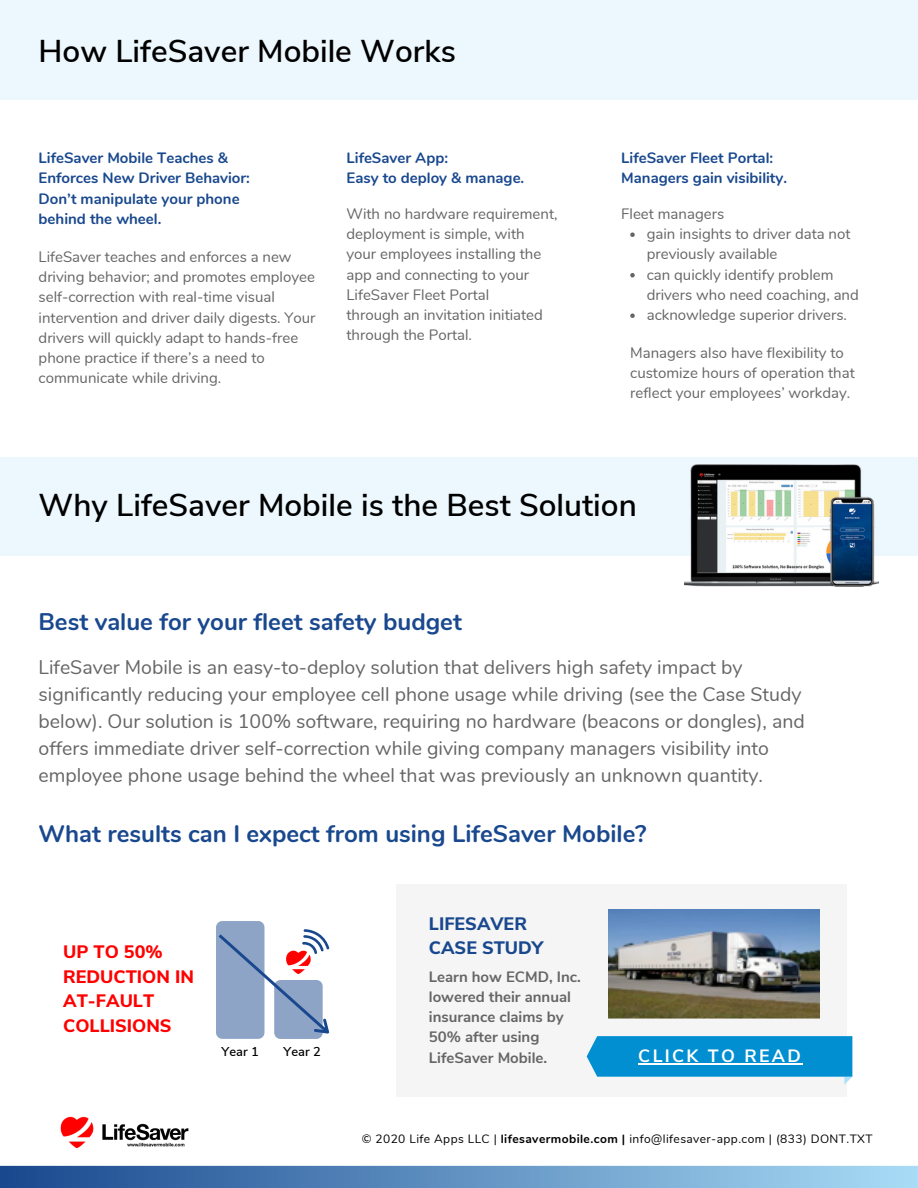
<style>
.page{position:relative;width:918px;height:1188px;background:#fff}
.page>*{position:absolute;margin:0;border:0;box-sizing:border-box;transform-origin:0 0}
.t1{font:600 31.5px "Nunito Sans";color:#000}
.t2{font:700 24px "Nunito";color:#19488e}
.t3{font:19.5px/27px "Nunito";color:#656565}
.t4{font:800 18px/24.8px "Nunito Sans";color:#f00}
.t5{font:800 18px/24.8px "Nunito Sans";color:#19488e}
.t6{font:700 17.85px "Nunito Sans";letter-spacing:.13em;color:#fff}
.t7{font:15px/20.2px "Nunito";color:#656565}
.t8{font:700 15px/20.2px "Nunito";color:#19488e}
.t9{font:700 15px/20.2px "Nunito Sans";color:#656565}
.t10{font:600 12.75px "Nunito Sans";color:#000}
.t11{font:12px "Nunito";letter-spacing:.035em;color:#000}
.s1{font-weight:700}
</style>
<div class="page">
<img style="left:60px;top:1116px;width:129px;height:33px">
<svg style="left:0;top:1166px;width:918px;height:22px;background:#6091c1"></svg>
<div style="left:0;top:0;width:918px;height:99px;background:#ecf8fd"></div>
<div style="left:0;top:457px;width:918px;height:99px;background:#ecf8fd"></div>
<div style="left:216px;top:921px;width:48px;height:118px;background:#8da4c7;border-radius:6px"></div>
<svg style="left:216px;top:929px;width:114px;height:110px"></svg>
<div style="left:396px;top:884px;width:451px;height:213px;background:#f5f5f5"></div>
<img style="left:609px;top:909px;width:210px;height:110px">
<svg style="left:587px;top:1036px;width:265px;height:49px"></svg>
<img style="left:684px;top:465px;width:195px;height:121px">
<svg style="left:630px;top:232px;width:5px;height:5px"></svg>
<svg style="left:630px;top:273px;width:5px;height:4px"></svg>
<svg style="left:630px;top:313px;width:5px;height:5px"></svg>
<hr style="left:638px;top:1063px;width:165px;height:1px;background:#fff">
<h1 class="t1" style="left:39px;top:31px;width:419px">How LifeSaver Mobile Works</h1>
<p class="t8" style="left:39px;top:148px;width:213px">LifeSaver Mobile Teaches &amp;<br>Enforces New Driver Behavior:<br>Don’t manipulate your phone behind the wheel.</p>
<p class="t8" style="left:347px;top:148px;width:179px">LifeSaver App:<br>Easy to deploy &amp; manage.</p>
<p class="t7" style="left:347px;top:204px;width:213px">With no hardware requirement, deployment is simple, with your employees installing the app and connecting to your<br>LifeSaver Fleet Portal<br>through an invitation initiated through the Portal.</p>
<p class="t7" style="left:39px;top:247px;width:278px">LifeSaver teaches and enforces a new driving behavior; and promotes employee self-correction with real-time visual intervention and driver daily digests. Your drivers will quickly adapt to hands-free phone practice if there’s a need to communicate while driving.</p>
<p class="t8" style="left:621px;top:148px;width:167px">LifeSaver Fleet Portal:<br>Managers gain visibility.</p>
<p class="t7" style="left:621px;top:204px;width:104px">Fleet managers</p>
<p class="t7" style="left:647px;top:224px;width:214px">gain insights to driver data not previously available<br>can quickly identify problem drivers who need coaching, and acknowledge superior drivers.</p>
<p class="t7" style="left:630px;top:343px;width:226px">Managers also have flexibility to customize hours of operation that reflect your employees’ workday.</p>
<h1 class="t1" style="left:39px;top:484px;width:600px">Why LifeSaver Mobile is the Best Solution</h1>
<h2 class="t2" style="left:39px;top:606px;width:425px">Best value for your fleet safety budget</h2>
<p class="t3" style="left:39px;top:654px;width:768px">LifeSaver Mobile is an easy-to-deploy solution that delivers high safety impact by significantly reducing your employee cell phone usage while driving (see the Case Study below). Our solution is 100% software, requiring no hardware (beacons or dongles), and offers immediate driver self-correction while giving company managers visibility into employee phone usage behind the wheel that was previously an unknown quantity.</p>
<h2 class="t2" style="left:39px;top:818px;width:609px">What results can I expect from using LifeSaver Mobile?</h2>
<p class="t4" style="left:63px;top:940px;width:132px">UP TO 50%<br>REDUCTION IN<br>AT-FAULT<br>COLLISIONS</p>
<p class="t10" style="left:222px;top:1043px;width:39px">Year 1</p>
<p class="t10" style="left:284px;top:1043px;width:39px">Year 2</p>
<p class="t5" style="left:429px;top:911px;width:116px">LIFESAVER<br>CASE STUDY</p>
<p class="t9" style="left:429px;top:967px;width:153px">Learn how ECMD, Inc. lowered their annual insurance claims by<br>50% after using<br>LifeSaver Mobile.</p>
<p class="t6" style="left:638px;top:1044px;width:164px">CLICK TO READ</p>
<p class="t11" style="left:362px;top:1131px;width:512px">© 2020 Life Apps LLC | <span class="s1">lifesavermobile.com |</span> info@lifesaver-app.com | (833) DONT.TXT</p>
</div>
